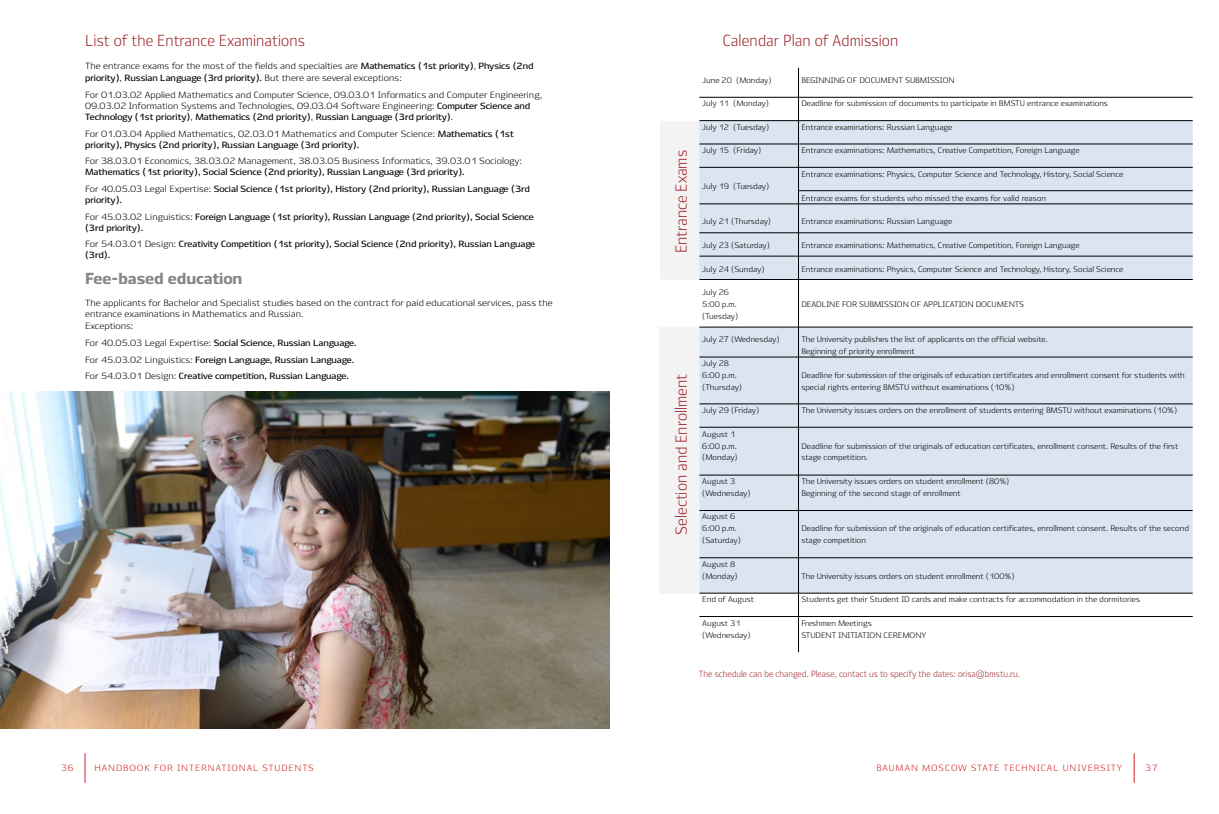
<style>
.page{position:relative;width:1219px;height:814px;background:#fff}
.page>*{position:absolute;margin:0;border:0;box-sizing:border-box;transform-origin:0 0}
.t1{font:16px "Ekibastuz";letter-spacing:.005em;color:#9e262d;scale:.9 1}
.t2{font:900 16px "Ekibastuz";color:#848688}
.t3{font:700 9px/16.7px "Ekibastuz";color:#000;scale:1.04 1}
.t4{font:9px/11.8px "Ekibastuz";color:#000;scale:1.04 1}
.t5{font:9px "Ekibastuz";letter-spacing:.005em;color:#9e262d;scale:.9 1}
.t6{font:9px "Ekibastuz";letter-spacing:.1em;color:#d2232a}
.t7{font:8px/11.8px "Ekibastuz";color:#000}
.s1{font-weight:700}
.s2{font-weight:400}
</style>
<div class="page">
<hr style="left:85px;top:753px;width:1px;height:30px;background:#d2232a">
<hr style="left:1134px;top:753px;width:1px;height:30px;background:#d2232a">
<img style="left:0;top:391px;width:609px;height:338px">
<div style="left:659px;top:120px;width:46px;height:160px;background:#f3f3f3;border:1px solid #fff"></div>
<div style="left:658px;top:326px;width:42px;height:268px;background:#f3f3f3;border:1px solid #fff"></div>
<svg style="left:699px;top:121px;width:494px;height:472px;fill:#dbe5f1"></svg>
<hr style="left:699px;top:97px;width:99px;height:1px;background:#000">
<hr style="left:798px;top:97px;width:395px;height:1px;background:#000">
<hr style="left:798px;top:279px;width:1px;height:48px;background:#000">
<hr style="left:699px;top:327px;width:99px;height:1px;background:#000">
<hr style="left:798px;top:327px;width:395px;height:1px;background:#000">
<hr style="left:798px;top:327px;width:1px;height:30px;background:#000">
<hr style="left:699px;top:357px;width:99px;height:1px;background:#000">
<hr style="left:798px;top:357px;width:395px;height:1px;background:#000">
<hr style="left:798px;top:357px;width:1px;height:47px;background:#000">
<hr style="left:699px;top:403px;width:99px;height:1px;background:#000">
<hr style="left:798px;top:403px;width:395px;height:1px;background:#000">
<svg style="left:798px;top:404px;width:1px;height:23px"></svg>
<hr style="left:699px;top:427px;width:99px;height:1px;background:#000">
<hr style="left:798px;top:427px;width:395px;height:1px;background:#000">
<hr style="left:798px;top:427px;width:1px;height:48px;background:#000">
<hr style="left:699px;top:475px;width:99px;height:1px;background:#000">
<hr style="left:798px;top:475px;width:395px;height:1px;background:#000">
<hr style="left:798px;top:475px;width:1px;height:35px;background:#000">
<hr style="left:699px;top:510px;width:99px;height:1px;background:#000">
<hr style="left:798px;top:510px;width:395px;height:1px;background:#000">
<hr style="left:798px;top:510px;width:1px;height:47px;background:#000">
<hr style="left:699px;top:557px;width:99px;height:1px;background:#000">
<hr style="left:798px;top:557px;width:395px;height:1px;background:#000">
<hr style="left:798px;top:558px;width:1px;height:35px;background:#000">
<hr style="left:699px;top:593px;width:99px;height:1px;background:#000">
<hr style="left:798px;top:593px;width:395px;height:1px;background:#000">
<svg style="left:798px;top:593px;width:1px;height:23px"></svg>
<hr style="left:699px;top:616px;width:99px;height:1px;background:#000">
<hr style="left:798px;top:616px;width:395px;height:1px;background:#000">
<hr style="left:798px;top:616px;width:1px;height:36px;background:#000">
<hr style="left:699px;top:120px;width:99px;height:1px;background:#000">
<hr style="left:798px;top:120px;width:395px;height:1px;background:#000">
<hr style="left:699px;top:144px;width:99px;height:1px;background:#000">
<hr style="left:798px;top:144px;width:395px;height:1px;background:#000">
<hr style="left:699px;top:167px;width:99px;height:1px;background:#000">
<hr style="left:798px;top:167px;width:395px;height:1px;background:#000">
<hr style="left:798px;top:190px;width:395px;height:1px;background:#000">
<hr style="left:699px;top:204px;width:99px;height:1px;background:#000">
<hr style="left:798px;top:204px;width:395px;height:1px;background:#000">
<hr style="left:699px;top:232px;width:99px;height:1px;background:#000">
<hr style="left:798px;top:232px;width:395px;height:1px;background:#000">
<hr style="left:699px;top:256px;width:99px;height:1px;background:#000">
<hr style="left:798px;top:256px;width:395px;height:1px;background:#000">
<svg style="left:798px;top:68px;width:1px;height:211px"></svg>
<hr style="left:699px;top:279px;width:99px;height:1px;background:#000">
<hr style="left:798px;top:279px;width:395px;height:1px;background:#000">
<h1 class="t1" style="left:85px;top:31px;width:246px">List of the Entrance Examinations</h1>
<p class="t4" style="left:85px;top:60px;width:433px">The entrance exams for the most of the fields and specialties are <span class="s1">Mathematics (1st priority)</span>, <span class="s1">Physics (2nd priority)</span>, <span class="s1">Russian Language (3rd priority).</span> But there are several exceptions:</p>
<p class="t4" style="left:85px;top:89px;width:441px;line-height:11px">For 01.03.02 Applied Mathematics and Computer Science, 09.03.01 Informatics and Computer Engineering,<br>09.03.02 Information Systems and Technologies, 09.03.04 Software Engineering: <span class="s1">Computer Science and<br>Technology (1st priority)</span>, <span class="s1">Mathematics (2nd priority)</span>, <span class="s1">Russian Language (3rd priority)</span>.</p>
<p class="t3" style="left:85px;top:128px;width:414px;line-height:11px"><span class="s2">For 01.03.04 Applied Mathematics, 02.03.01 Mathematics and Computer Science:</span> Mathematics (1st priority), Physics (2nd priority), Russian Language (3rd priority).</p>
<p class="t4" style="left:85px;top:155px;width:422px">For 38.03.01 Economics, 38.03.02 Management, 38.03.05 Business Informatics, 39.03.01 Sociology:</p>
<p class="t3" style="left:85px;top:164px;width:429px">Mathematics (1st priority), Social Science (2nd priority), Russian Language (3rd priority).<br><span class="s2">For 40.05.03 Legal Expertise:</span> Social Science (1st priority), History (2nd priority), Russian Language (3rd</p>
<p class="t3" style="left:85px;top:191px;width:433px">priority).<br><span class="s2">For 45.03.02 Linguistics:</span> Foreign Language (1st priority), Russian Language (2nd priority), Social Science</p>
<p class="t3" style="left:85px;top:219px;width:434px">(3rd priority).<br><span class="s2">For 54.03.01 Design:</span> Creativity Competition (1st priority), Social Science (2nd priority), Russian Language</p>
<p class="t3" style="left:85px;top:247px;width:26px">(3rd).</p>
<h1 class="t2" style="left:85px;top:269px;width:159px">Fee-based education</h1>
<p class="t4" style="left:85px;top:296px;width:451px">The applicants for Bachelor and Specialist studies based on the contract for paid educational services, pass the entrance examinations in Mathematics and Russian.<br>Exceptions:</p>
<p class="t3" style="left:85px;top:334px;width:263px"><span class="s2">For 40.05.03 Legal Expertise:</span> Social Science, Russian Language.<br><span class="s2">For 45.03.02 Linguistics:</span> Foreign Language, Russian Language.<br><span class="s2">For 54.03.01 Design:</span> Creative competition, Russian Language.</p>
<h1 class="t1" style="left:672px;top:253px;width:116px;rotate:-90deg">Entrance Exams</h1>
<h1 class="t1" style="left:672px;top:534px;width:180px;rotate:-90deg">Selection and Enrollment</h1>
<h1 class="t1" style="left:723px;top:31px;width:197px">Calendar Plan of Admission</h1>
<p class="t7" style="left:702px;top:74px;width:71px">June 20 (Monday)</p>
<p class="t7" style="left:801px;top:74px;width:155px">BEGINNING OF DOCUMENT SUBMISSION</p>
<p class="t7" style="left:702px;top:97px;width:68px">July 11 (Monday)</p>
<p class="t7" style="left:801px;top:97px;width:308px">Deadline for submission of documents to participate in BMSTU entrance examinations</p>
<p class="t7" style="left:702px;top:121px;width:69px">July 12 (Tuesday)</p>
<p class="t7" style="left:801px;top:121px;width:152px">Entrance examinations: Russian Language</p>
<p class="t7" style="left:702px;top:145px;width:61px">July 15 (Friday)</p>
<p class="t7" style="left:801px;top:145px;width:280px">Entrance examinations: Mathematics, Creative Competition, Foreign Language</p>
<p class="t7" style="left:702px;top:180px;width:69px">July 19 (Tuesday)</p>
<p class="t7" style="left:801px;top:168px;width:324px">Entrance examinations: Physics, Computer Science and Technology, History, Social Science</p>
<p class="t7" style="left:801px;top:192px;width:246px">Entrance exams for students who missed the exams for valid reason</p>
<p class="t7" style="left:702px;top:215px;width:70px">July 21 (Thursday)</p>
<p class="t7" style="left:801px;top:215px;width:152px">Entrance examinations: Russian Language</p>
<p class="t7" style="left:702px;top:239px;width:69px">July 23 (Saturday)</p>
<p class="t7" style="left:801px;top:239px;width:280px">Entrance examinations: Mathematics, Creative Competition, Foreign Language</p>
<p class="t7" style="left:702px;top:263px;width:64px">July 24 (Sunday)</p>
<p class="t7" style="left:801px;top:263px;width:324px">Entrance examinations: Physics, Computer Science and Technology, History, Social Science</p>
<p class="t7" style="left:702px;top:286px;width:38px">July 26<br>5:00 p.m. (Tuesday)</p>
<p class="t7" style="left:801px;top:298px;width:224px">DEADLINE FOR SUBMISSION OF APPLICATION DOCUMENTS</p>
<p class="t7" style="left:702px;top:333px;width:79px">July 27 (Wednesday)</p>
<p class="t7" style="left:801px;top:333px;width:248px">The University publishes the list of applicants on the official website.<br>Beginning of priority enrollment</p>
<p class="t7" style="left:702px;top:357px;width:41px">July 28<br>6:00 p.m. (Thursday)</p>
<p class="t7" style="left:801px;top:369px;width:385px">Deadline for submission of the originals of education certificates and enrollment consent for students with special rights entering BMSTU without examinations (10%)</p>
<p class="t7" style="left:702px;top:404px;width:58px">July 29 (Friday)</p>
<p class="t7" style="left:801px;top:404px;width:378px">The University issues orders on the enrollment of students entering BMSTU without examinations (10%)</p>
<p class="t7" style="left:702px;top:428px;width:37px">August 1<br>6:00 p.m. (Monday)</p>
<p class="t7" style="left:801px;top:440px;width:378px">Deadline for submission of the originals of education certificates, enrollment consent. Results of the first stage competition.</p>
<p class="t7" style="left:702px;top:475px;width:50px">August 3 (Wednesday)</p>
<p class="t7" style="left:801px;top:475px;width:210px">The University issues orders on student enrollment (80%)<br>Beginning of the second stage of enrollment</p>
<p class="t7" style="left:702px;top:510px;width:40px">August 6<br>6:00 p.m. (Saturday)</p>
<p class="t7" style="left:801px;top:522px;width:389px">Deadline for submission of the originals of education certificates, enrollment consent. Results of the second stage competition</p>
<p class="t7" style="left:702px;top:558px;width:37px">August 8 (Monday)</p>
<p class="t7" style="left:801px;top:569px;width:215px">The University issues orders on student enrollment (100%)</p>
<p class="t7" style="left:702px;top:593px;width:53px">End of August</p>
<p class="t7" style="left:801px;top:593px;width:340px">Students get their Student ID cards and make contracts for accommodation in the dormitories</p>
<p class="t7" style="left:702px;top:617px;width:50px">August 31 (Wednesday)</p>
<p class="t7" style="left:801px;top:617px;width:127px">Freshmen Meetings<br>STUDENT INITIATION CEREMONY</p>
<p class="t5" style="left:699px;top:668px;width:358px">The schedule can be changed. Please, contact us to specify the dates: orisa@bmstu.ru.</p>
<p class="t6" style="left:61px;top:762px;width:14px">36</p>
<p class="t6" style="left:95px;top:762px;width:221px">HANDBOOK FOR INTERNATIONAL STUDENTS</p>
<p class="t6" style="left:876px;top:762px;width:247px">BAUMAN MOSCOW STATE TECHNICAL UNIVERSITY</p>
<p class="t6" style="left:1145px;top:762px;width:14px">37</p>
</div>
